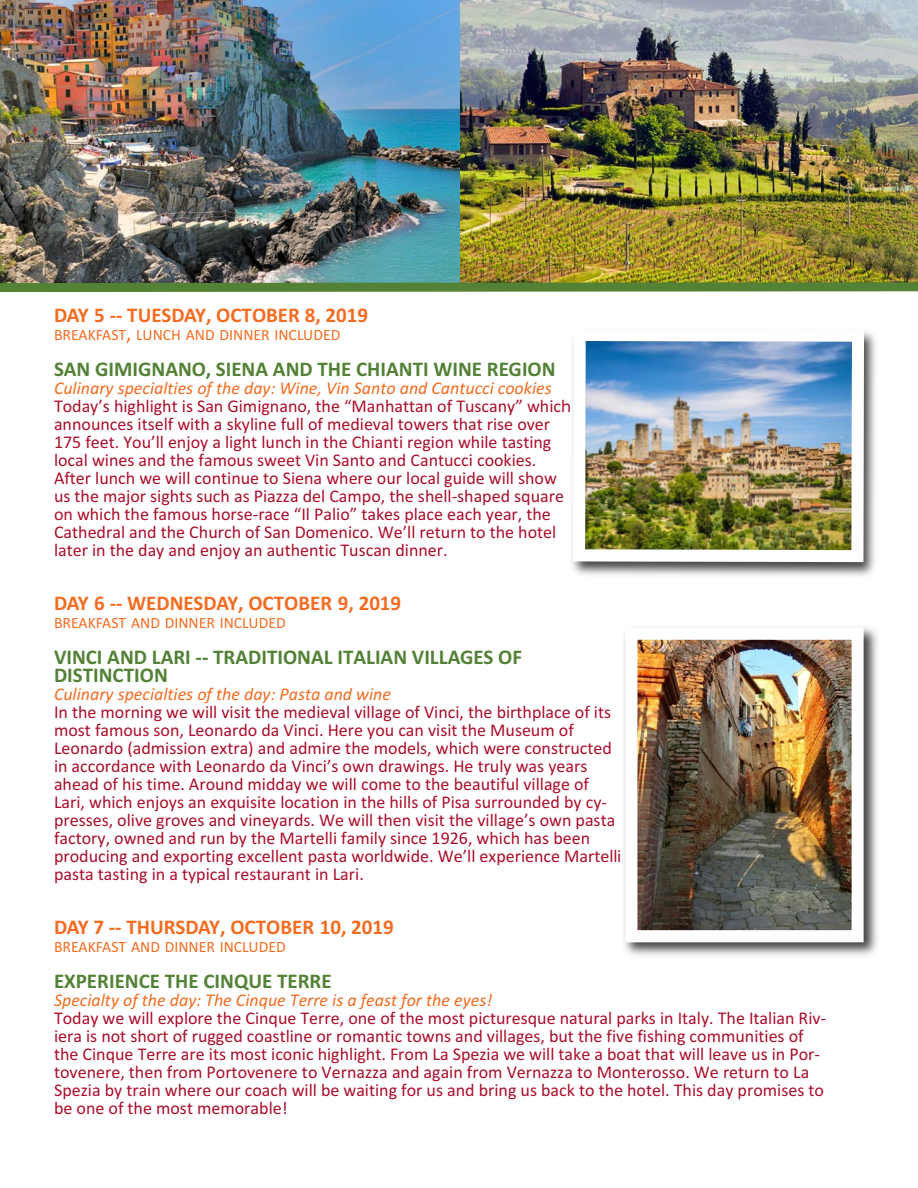
<style>
.page{position:relative;width:918px;height:1188px;background:#fff}
.page>*{position:absolute;margin:0;border:0;box-sizing:border-box;transform-origin:0 0}
.t1{font:700 21px/18px "Calibri";color:#538135}
.t2{font:700 21px "Calibri";color:#f36c21}
.t3{font:18px/18px "Calibri";color:#aa0f2b}
.t4{font:italic 18px "Calibri";color:#f36c21}
.t5{font:15.75px "Calibri";color:#f36c21}
.s1{font-size:21px}
</style>
<div class="page">
<img style="left:0;top:0;width:460px;height:278px">
<img style="left:460px;top:0;width:458px;height:278px">
<img style="left:0;top:278px;width:918px;height:14px">
<img style="left:573px;top:333px;width:303px;height:243px">
<img style="left:572px;top:331px;width:298px;height:237px">
<img style="left:624px;top:627px;width:254px;height:329px">
<img style="left:638px;top:641px;width:213px;height:288px">
<div style="left:625px;top:628px;width:239px;height:314px;border:12px solid #fff"></div>
<p class="t2" style="left:54px;top:302px;width:316px">DAY 5 -- TUESDAY, OCTOBER 8, 2019</p>
<p class="t5" style="left:54px;top:325px;width:288px">breAkfAst<span class="s1">,</span> lunch And dinner included</p>
<p class="t1" style="left:54px;top:359px;width:503px">SAN GIMIGNANO, SIENA AND THE CHIANTI WINE REGION</p>
<p class="t4" style="left:54px;top:377px;width:499px">Culinary specialties of the day: Wine, Vin Santo and Cantucci cookies</p>
<p class="t3" style="left:54px;top:396px;width:518px">today’s highlight is san gimignano, the “Manhattan of tuscany” which announces itself with a skyline full of medieval towers that rise over 175 feet. You’ll enjoy a light lunch in the chianti region while tasting local wines and the famous sweet Vin santo and cantucci cookies.<br>After lunch we will continue to siena where our local guide will show us the major sights such as Piazza del campo, the shell-shaped square on which the famous horse-race “il Palio” takes place each year, the cathedral and the church of san domenico. We’ll return to the hotel later in the day and enjoy an authentic tuscan dinner.</p>
<p class="t2" style="left:54px;top:590px;width:349px">DAY 6 -- WEDNESDAY, OCTOBER 9, 2019</p>
<p class="t5" style="left:54px;top:613px;width:233px">breAkfAst And dinner included</p>
<p class="t1" style="left:54px;top:647px;width:470px">VINCI AND LARI -- TRADITIONAL ITALIAN VILLAGES OF<br>DISTINCTION</p>
<p class="t4" style="left:54px;top:683px;width:339px">Culinary specialties of the day: Pasta and wine</p>
<p class="t3" style="left:54px;top:702px;width:569px">in the morning we will visit the medieval village of Vinci, the birthplace of its most famous son, leonardo da Vinci. here you can visit the Museum of leonardo (admission extra) and admire the models, which were constructed in accordance with leonardo da Vinci’s own drawings. he truly was years ahead of his time. Around midday we will come to the beautiful village of lari, which enjoys an exquisite location in the hills of Pisa surrounded by cy&shy;presses, olive groves and vineyards. We will then visit the village’s own pasta factory, owned and run by the Martelli family since 1926, which has been producing and exporting excellent pasta worldwide. We’ll experience Martelli pasta tasting in a typical restaurant in lari.</p>
<p class="t2" style="left:54px;top:914px;width:341px">DAY 7 -- THURSDAY, OCTOBER 10, 2019</p>
<p class="t5" style="left:54px;top:937px;width:233px">breAkfAst And dinner included</p>
<p class="t1" style="left:54px;top:971px;width:279px">EXPERIENCE THE CINQUE TERRE</p>
<p class="t4" style="left:54px;top:989px;width:440px">Specialty of the day: The Cinque Terre is a feast for the eyes!</p>
<p class="t3" style="left:54px;top:1008px;width:774px">today we will explore the cinque terre, one of the most picturesque natural parks in italy. the italian riv&shy;iera is not short of rugged coastline or romantic towns and villages, but the five fishing communities of the cinque terre are its most iconic highlight. from la spezia we will take a boat that will leave us in Por&shy;tovenere, then from Portovenere to Vernazza and again from Vernazza to Monterosso. We return to la spezia by train where our coach will be waiting for us and bring us back to the hotel. this day promises to be one of the most memorable!</p>
</div>
